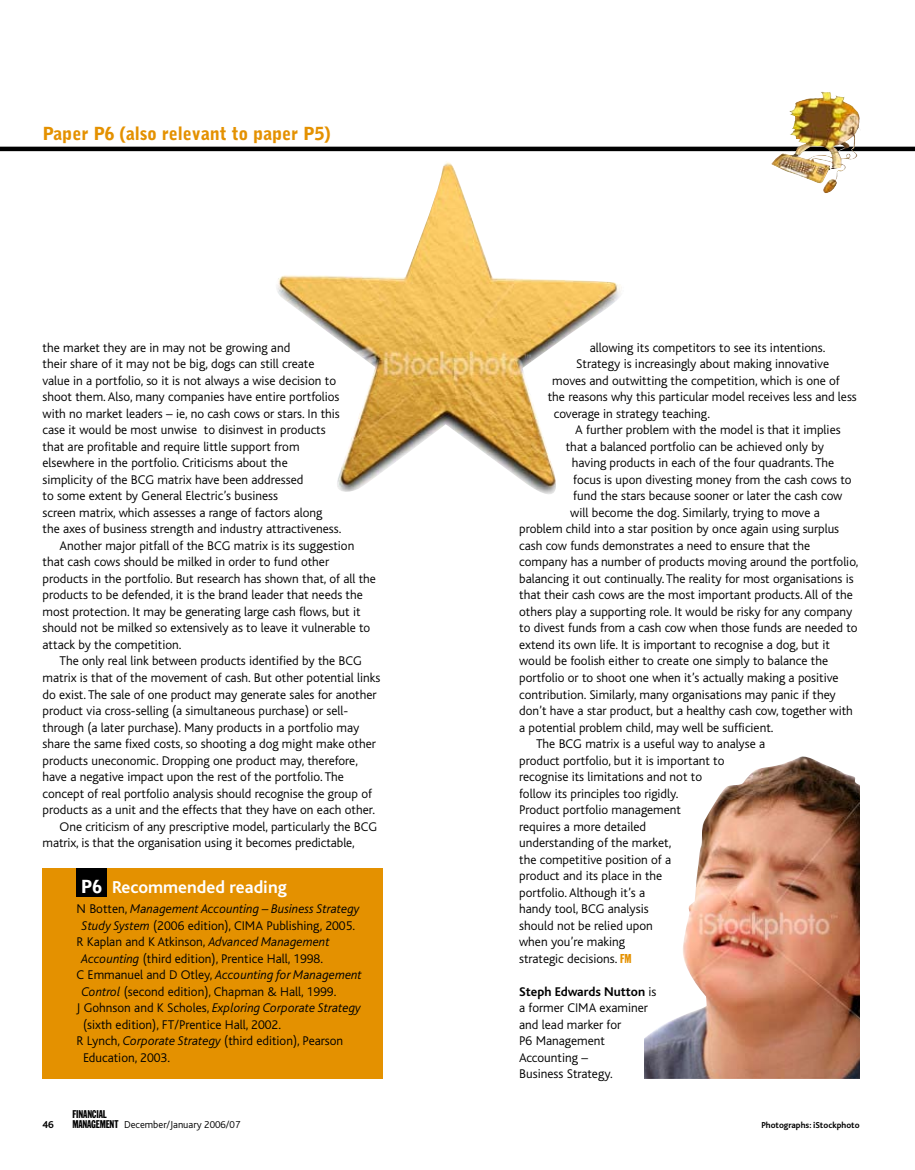
<style>
.page{position:relative;width:915px;height:1170px;background:#fff}
.page>*{position:absolute;margin:0;border:0;box-sizing:border-box;transform-origin:0 0}
.t1{font:900 18px "Bell Gothic BT";color:#e49100}
.t2{font:700 18px "Bliss";color:#fff}
.t3{font:300 13.2px/16.5px "Bliss";color:#000}
.t4{font:italic 300 13.2px "Bliss";color:#000}
.t5{font:extra-condensed 11.1px "Franklin Gothic BT";letter-spacing:-.01em;color:#000}
.t6{font:300 10.5px "Bliss";color:#000}
.t7{font:700 10.5px "Bliss";color:#000}
.t8{font:700 9px "Bliss";color:#000}
.s1{font-family:"Bell Gothic BT";font-weight:900}
.s2{font-style:normal}
.s3{font-style:italic}
.s4{font-family:"Franklin Gothic BT";font-weight:400;font-stretch:extra-condensed;font-size:11.1px}
.s5{font-family:"Franklin Gothic BT";font-weight:400;font-stretch:extra-condensed;font-size:12.75px;color:#e49100}
.s6{font-weight:700}
</style>
<div class="page">
<hr style="left:0;top:147px;width:914px;height:4px;background:#000">
<img style="left:829px;top:92px;width:23px;height:14px">
<img style="left:644px;top:756px;width:215px;height:322px">
<img style="left:271px;top:151px;width:372px;height:343px">
<div style="left:43px;top:867px;width:340px;height:211px;background:#e49100"></div>
<div style="left:77px;top:867px;width:30px;height:29px;background:#000"></div>
<h1 class="t1" style="left:43px;top:122px;width:290px">Paper p6 (also relevant to paper P5)</h1>
<p class="t3" style="left:43px;top:339px;width:249px">the market they are in may not be growing and</p>
<p class="t3" style="left:43px;top:356px;width:273px">their share of it may not be big, dogs can still create</p>
<p class="t3" style="left:43px;top:372px;width:295px">value in a portfolio, so it is not always a wise decision to</p>
<p class="t3" style="left:43px;top:389px;width:298px">shoot them. Also, many companies have entire portfolios</p>
<p class="t3" style="left:43px;top:405px;width:299px">with no market leaders – ie, no cash cows or stars. In this</p>
<p class="t3" style="left:43px;top:422px;width:284px">case it would be most unwise to disinvest in products</p>
<p class="t3" style="left:43px;top:438px;width:258px">that are profitable and require little support from</p>
<p class="t3" style="left:43px;top:455px;width:246px">elsewhere in the portfolio. Criticisms about the</p>
<p class="t3" style="left:43px;top:471px;width:262px">simplicity of the BCG matrix have been addressed</p>
<p class="t3" style="left:43px;top:488px;width:237px">to some extent by General Electric’s business</p>
<p class="t3" style="left:43px;top:504px;width:281px">screen matrix, which assesses a range of factors along</p>
<p class="t3" style="left:43px;top:521px;width:300px">the axes of business strength and industry attractiveness.</p>
<p class="t3" style="left:60px;top:537px;width:296px">Another major pitfall of the BCG matrix is its suggestion</p>
<p class="t3" style="left:43px;top:554px;width:288px">that cash cows should be milked in order to fund other</p>
<p class="t3" style="left:43px;top:570px;width:335px">products in the portfolio. But research has shown that, of all the</p>
<p class="t3" style="left:43px;top:587px;width:322px">products to be defended, it is the brand leader that needs the</p>
<p class="t3" style="left:43px;top:603px;width:319px">most protection. It may be generating large cash flows, but it</p>
<p class="t3" style="left:43px;top:620px;width:329px">should not be milked so extensively as to leave it vulnerable to</p>
<p class="t3" style="left:43px;top:636px;width:140px">attack by the competition.</p>
<p class="t3" style="left:60px;top:653px;width:304px">The only real link between products identified by the BCG</p>
<p class="t3" style="left:43px;top:669px;width:339px">matrix is that of the movement of cash. But other potential links</p>
<p class="t3" style="left:43px;top:686px;width:335px">do exist. The sale of one product may generate sales for another</p>
<p class="t3" style="left:43px;top:702px;width:307px">product via cross-selling (a simultaneous purchase) or sell-</p>
<p class="t3" style="left:43px;top:719px;width:318px">through (a later purchase). Many products in a portfolio may</p>
<p class="t3" style="left:43px;top:735px;width:335px">share the same fixed costs, so shooting a dog might make other</p>
<p class="t3" style="left:43px;top:752px;width:317px">products uneconomic. Dropping one product may, therefore,</p>
<p class="t3" style="left:43px;top:768px;width:303px">have a negative impact upon the rest of the portfolio. The</p>
<p class="t3" style="left:43px;top:785px;width:331px">concept of real portfolio analysis should recognise the group of</p>
<p class="t3" style="left:43px;top:801px;width:334px">products as a unit and the effects that they have on each other.</p>
<p class="t3" style="left:60px;top:818px;width:319px">One criticism of any prescriptive model, particularly the BCG</p>
<p class="t3" style="left:43px;top:834px;width:314px">matrix, is that the organisation using it becomes predictable,</p>
<h1 class="t2" style="left:81px;top:877px;width:207px"><span class="s1">P6</span> Recommended reading</h1>
<p class="t4" style="left:77px;top:901px;width:284px"><span class="s2">N Botten,</span> Management Accounting – Business Strategy</p>
<p class="t3" style="left:82px;top:917px;width:275px"><span class="s3">Study System</span> (2006 edition), CIMA Publishing, 2005.</p>
<p class="t3" style="left:77px;top:933px;width:254px">R Kaplan and K Atkinson, <span class="s3">Advanced Management</span></p>
<p class="t3" style="left:81px;top:950px;width:243px"><span class="s3">Accounting</span> (third edition), Prentice Hall, 1998.</p>
<p class="t4" style="left:77px;top:967px;width:287px"><span class="s2">C Emmanuel and D Otley,</span> Accounting for Management</p>
<p class="t3" style="left:82px;top:983px;width:256px"><span class="s3">Control</span> (second edition), Chapman &amp; Hall, 1999.</p>
<p class="t4" style="left:77px;top:1000px;width:286px"><span class="s2">J Gohnson and K Scholes,</span> Exploring Corporate Strategy</p>
<p class="t3" style="left:83px;top:1016px;width:199px">(sixth edition), FT/Prentice Hall, 2002.</p>
<p class="t3" style="left:77px;top:1032px;width:268px">R Lynch, <span class="s3">Corporate Strategy</span> (third edition), Pearson</p>
<p class="t3" style="left:83px;top:1049px;width:88px">Education, 2003.</p>
<p class="t5" style="left:43px;top:1107px;width:18px">F</p>
<p class="t5" style="left:76px;top:1107px;width:32px">INANCIAL</p>
<p class="t7" style="left:43px;top:1118px;width:13px">46</p>
<p class="t6" style="left:72px;top:1118px;width:169px"><span class="s4">MANAGEMENT</span> December/January 2006/07</p>
<p class="t3" style="left:589px;top:339px;width:237px">allowing its competitors to see its intentions.</p>
<p class="t3" style="left:576px;top:356px;width:254px">Strategy is increasingly about making innovative</p>
<p class="t3" style="left:552px;top:372px;width:289px">moves and outwitting the competition, which is one of</p>
<p class="t3" style="left:547px;top:389px;width:310px">the reasons why this particular model receives less and less</p>
<p class="t3" style="left:553px;top:405px;width:158px">coverage in strategy teaching.</p>
<p class="t3" style="left:575px;top:422px;width:267px">A further problem with the model is that it implies</p>
<p class="t3" style="left:565px;top:438px;width:260px">that a balanced portfolio can be achieved only by</p>
<p class="t3" style="left:571px;top:455px;width:264px">having products in each of the four quadrants. The</p>
<p class="t3" style="left:573px;top:471px;width:280px">focus is upon divesting money from the cash cows to</p>
<p class="t3" style="left:573px;top:488px;width:270px">fund the stars because sooner or later the cash cow</p>
<p class="t3" style="left:570px;top:504px;width:251px">will become the dog. Similarly, trying to move a</p>
<p class="t3" style="left:519px;top:521px;width:321px">problem child into a star position by once again using surplus</p>
<p class="t3" style="left:519px;top:537px;width:292px">cash cow funds demonstrates a need to ensure that the</p>
<p class="t3" style="left:519px;top:554px;width:341px">company has a number of products moving around the portfolio,</p>
<p class="t3" style="left:519px;top:570px;width:336px">balancing it out continually. The reality for most organisations is</p>
<p class="t3" style="left:519px;top:587px;width:335px">that their cash cows are the most important products. All of the</p>
<p class="t3" style="left:519px;top:603px;width:334px">others play a supporting role. It would be risky for any company</p>
<p class="t3" style="left:519px;top:620px;width:340px">to divest funds from a cash cow when those funds are needed to</p>
<p class="t3" style="left:519px;top:636px;width:312px">extend its own life. It is important to recognise a dog, but it</p>
<p class="t3" style="left:519px;top:653px;width:310px">would be foolish either to create one simply to balance the</p>
<p class="t3" style="left:519px;top:669px;width:321px">portfolio or to shoot one when it’s actually making a positive</p>
<p class="t3" style="left:519px;top:686px;width:318px">contribution. Similarly, many organisations may panic if they</p>
<p class="t3" style="left:519px;top:702px;width:335px">don’t have a star product, but a healthy cash cow, together with</p>
<p class="t3" style="left:519px;top:719px;width:256px">a potential problem child, may well be sufficient.</p>
<p class="t3" style="left:536px;top:735px;width:230px">The BCG matrix is a useful way to analyse a</p>
<p class="t3" style="left:519px;top:752px;width:207px">product portfolio, but it is important to</p>
<p class="t3" style="left:519px;top:768px;width:184px">recognise its limitations and not to</p>
<p class="t3" style="left:519px;top:785px;width:161px">follow its principles too rigidly.</p>
<p class="t3" style="left:519px;top:801px;width:163px">Product portfolio management</p>
<p class="t3" style="left:519px;top:818px;width:128px">requires a more detailed</p>
<p class="t3" style="left:519px;top:834px;width:153px">understanding of the market,</p>
<p class="t3" style="left:519px;top:851px;width:153px">the competitive position of a</p>
<p class="t3" style="left:519px;top:867px;width:145px">product and its place in the</p>
<p class="t3" style="left:519px;top:884px;width:127px">portfolio. Although it’s a</p>
<p class="t3" style="left:519px;top:900px;width:131px">handy tool, BCG analysis</p>
<p class="t3" style="left:519px;top:917px;width:135px">should not be relied upon</p>
<p class="t3" style="left:519px;top:933px;width:107px">when you’re making</p>
<p class="t3" style="left:519px;top:950px;width:114px">strategic decisions. <span class="s5">FM</span></p>
<p class="t3" style="left:519px;top:983px;width:139px"><span class="s6">Steph Edwards Nutton</span> is a former CIMA examiner and lead marker for<br>P6 Management<br>Accounting –<br>Business Strategy.</p>
<p class="t8" style="left:761px;top:1119px;width:100px">Photographs: iStockphoto</p>
</div>
